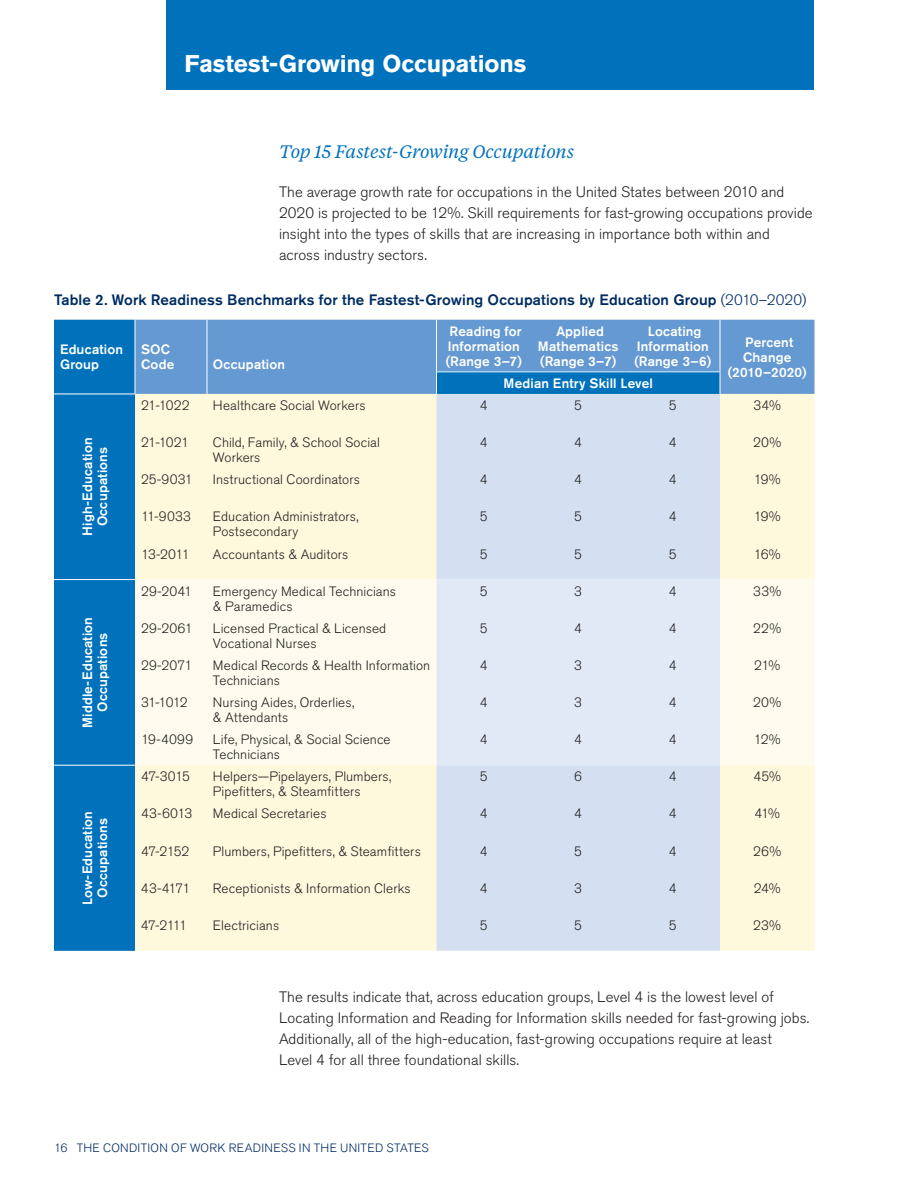
<style>
.page{position:relative;width:918px;height:1188px;background:#fff}
.page>*{position:absolute;margin:0;border:0;box-sizing:border-box;transform-origin:0 0}
.t1{font:700 24px "Akzidenz Grotesk Std";letter-spacing:-.005em;color:#fff}
.t2{font:italic 18px "Tiempos Text";letter-spacing:-.01em;color:#0072bc}
.t3{font:300 15px/21px "Akzidenz Grotesk Std";letter-spacing:.005em;color:#231f20}
.t4{font:500 15px "Akzidenz Grotesk Std";letter-spacing:.005em;color:#002c62}
.t5{font:300 13.5px/15px "Akzidenz Grotesk Std";letter-spacing:.01em;color:#231f20}
.t6{font:500 13.5px/15px "Akzidenz Grotesk Std";letter-spacing:.01em;color:#fff;text-align:center}
.t7{font:300 12px "Akzidenz Grotesk Std";letter-spacing:.025em;color:#002c62}
.s1{font-weight:300}
</style>
<div class="page">
<div style="left:54px;top:320px;width:81px;height:631px;background:#0072bc"></div>
<div style="left:136px;top:320px;width:678px;height:74px;background:#6599d1"></div>
<div style="left:436px;top:372px;width:284px;height:22px;background:#0072bc"></div>
<div style="left:135px;top:394px;width:679px;height:557px;background:#fef8dd"></div>
<div style="left:436px;top:394px;width:284px;height:557px;background:#d4e0f1"></div>
<div style="left:135px;top:580px;width:679px;height:185px;background:#fefbee"></div>
<div style="left:436px;top:580px;width:284px;height:185px;background:#e1e9f6"></div>
<hr style="left:54px;top:579px;width:81px;height:1px;background:#fff">
<hr style="left:54px;top:765px;width:81px;height:1px;background:#fff">
<hr style="left:436px;top:320px;width:1px;height:52px;background:#fff">
<hr style="left:720px;top:320px;width:1px;height:52px;background:#fff">
<svg style="left:436px;top:372px;width:1px;height:22px"></svg>
<svg style="left:720px;top:372px;width:1px;height:22px"></svg>
<hr style="left:207px;top:320px;width:1px;height:52px;background:#fff">
<svg style="left:135px;top:372px;width:1px;height:22px"></svg>
<svg style="left:207px;top:372px;width:1px;height:22px"></svg>
<hr style="left:54px;top:394px;width:81px;height:1px;background:#fff">
<hr style="left:437px;top:371px;width:94px;height:1px;background:#fff">
<hr style="left:531px;top:371px;width:95px;height:1px;background:#fff">
<hr style="left:626px;top:371px;width:94px;height:1px;background:#fff">
<div style="left:166px;top:0;width:648px;height:90px;background:#0072bc"></div>
<h1 class="t1" style="left:184px;top:50px;width:343px">Fastest-Growing Occupations</h1>
<h2 class="t2" style="left:279px;top:139px;width:297px">Top 15 Fastest-Growing Occupations</h2>
<p class="t3" style="left:279px;top:181px;width:535px">The average growth rate for occupations in the United States between 2010 and 2020 is projected to be 12%. Skill requirements for fast-growing occupations provide insight into the types of skills that are increasing in importance both within and across industry sectors.</p>
<p class="t4" style="left:54px;top:290px;width:754px">Table 2. Work Readiness Benchmarks for the Fastest-Growing Occupations by Education Group <span class="s1">(2010–2020)</span></p>
<p class="t6" style="left:60px;top:342px;width:65px;text-align:left">Education<br>Group</p>
<p class="t6" style="left:141px;top:342px;width:35px;text-align:left">SOC<br>Code</p>
<p class="t6" style="left:446px;top:323px;width:78px;text-align:left">Reading for<br>Information (Range 3–7)</p>
<p class="t6" style="left:538px;top:323px;width:82px">Applied<br>Mathematics (Range 3–7)</p>
<p class="t6" style="left:634px;top:323px;width:78px">Locating<br>Information (Range 3–6)</p>
<p class="t6" style="left:728px;top:334px;width:80px">Percent<br>Change (2010–2020)</p>
<p class="t6" style="left:504px;top:375px;width:151px">Median Entry Skill Level</p>
<p class="t6" style="left:213px;top:357px;width:74px">Occupation</p>
<p class="t6" style="left:80px;top:536px;width:100px;rotate:-90deg">High-Education<br>Occupations</p>
<p class="t6" style="left:80px;top:728px;width:112px;rotate:-90deg">Middle-Education<br>Occupations</p>
<p class="t6" style="left:80px;top:905px;width:95px;rotate:-90deg">Low-Education<br>Occupations</p>
<p class="t5" style="left:141px;top:398px;width:50px">21-1022</p>
<p class="t5" style="left:213px;top:398px;width:154px">Healthcare Social Workers</p>
<p class="t5" style="left:480px;top:398px;width:9px">4</p>
<p class="t5" style="left:574px;top:398px;width:9px">5</p>
<p class="t5" style="left:669px;top:398px;width:9px">5</p>
<p class="t5" style="left:754px;top:398px;width:29px">34%</p>
<p class="t5" style="left:141px;top:435px;width:50px">21-1021</p>
<p class="t5" style="left:213px;top:435px;width:169px">Child, Family, &amp; School Social<br>Workers</p>
<p class="t5" style="left:480px;top:435px;width:9px">4</p>
<p class="t5" style="left:574px;top:435px;width:9px">4</p>
<p class="t5" style="left:669px;top:435px;width:9px">4</p>
<p class="t5" style="left:753px;top:435px;width:30px">20%</p>
<p class="t5" style="left:141px;top:472px;width:53px">25-9031</p>
<p class="t5" style="left:213px;top:472px;width:149px">Instructional Coordinators</p>
<p class="t5" style="left:480px;top:472px;width:9px">4</p>
<p class="t5" style="left:574px;top:472px;width:9px">4</p>
<p class="t5" style="left:669px;top:472px;width:9px">4</p>
<p class="t5" style="left:754px;top:472px;width:29px">19%</p>
<p class="t5" style="left:141px;top:510px;width:52px">11-9033</p>
<p class="t5" style="left:213px;top:510px;width:147px">Education Administrators,<br>Postsecondary</p>
<p class="t5" style="left:480px;top:510px;width:9px">5</p>
<p class="t5" style="left:574px;top:510px;width:9px">5</p>
<p class="t5" style="left:669px;top:510px;width:9px">4</p>
<p class="t5" style="left:754px;top:510px;width:29px">19%</p>
<p class="t5" style="left:141px;top:547px;width:50px">13-2011</p>
<p class="t5" style="left:213px;top:547px;width:137px">Accountants &amp; Auditors</p>
<p class="t5" style="left:480px;top:547px;width:9px">5</p>
<p class="t5" style="left:574px;top:547px;width:9px">5</p>
<p class="t5" style="left:669px;top:547px;width:9px">5</p>
<p class="t5" style="left:754px;top:547px;width:29px">16%</p>
<p class="t5" style="left:141px;top:584px;width:53px">29-2041</p>
<p class="t5" style="left:213px;top:584px;width:185px">Emergency Medical Technicians &amp; Paramedics</p>
<p class="t5" style="left:480px;top:584px;width:9px">5</p>
<p class="t5" style="left:574px;top:584px;width:9px">3</p>
<p class="t5" style="left:669px;top:584px;width:9px">4</p>
<p class="t5" style="left:753px;top:584px;width:29px">33%</p>
<p class="t5" style="left:141px;top:621px;width:53px">29-2061</p>
<p class="t5" style="left:213px;top:621px;width:175px">Licensed Practical &amp; Licensed<br>Vocational Nurses</p>
<p class="t5" style="left:480px;top:621px;width:9px">5</p>
<p class="t5" style="left:574px;top:621px;width:9px">4</p>
<p class="t5" style="left:669px;top:621px;width:9px">4</p>
<p class="t5" style="left:753px;top:621px;width:29px">22%</p>
<p class="t5" style="left:141px;top:658px;width:53px">29-2071</p>
<p class="t5" style="left:213px;top:658px;width:219px">Medical Records &amp; Health Information<br>Technicians</p>
<p class="t5" style="left:480px;top:658px;width:9px">4</p>
<p class="t5" style="left:574px;top:658px;width:9px">3</p>
<p class="t5" style="left:669px;top:658px;width:9px">4</p>
<p class="t5" style="left:754px;top:658px;width:28px">21%</p>
<p class="t5" style="left:141px;top:695px;width:48px">31-1012</p>
<p class="t5" style="left:213px;top:695px;width:143px">Nursing Aides, Orderlies, &amp; Attendants</p>
<p class="t5" style="left:480px;top:695px;width:9px">4</p>
<p class="t5" style="left:574px;top:695px;width:9px">3</p>
<p class="t5" style="left:669px;top:695px;width:9px">4</p>
<p class="t5" style="left:753px;top:695px;width:30px">20%</p>
<p class="t5" style="left:141px;top:732px;width:54px">19-4099</p>
<p class="t5" style="left:213px;top:732px;width:179px">Life, Physical, &amp; Social Science<br>Technicians</p>
<p class="t5" style="left:480px;top:732px;width:9px">4</p>
<p class="t5" style="left:574px;top:732px;width:9px">4</p>
<p class="t5" style="left:669px;top:732px;width:9px">4</p>
<p class="t5" style="left:754px;top:732px;width:28px">12%</p>
<p class="t5" style="left:141px;top:769px;width:51px">47-3015</p>
<p class="t5" style="left:213px;top:769px;width:180px">Helpers—Pipelayers, Plumbers,<br>Pipefitters, &amp; Steamfitters</p>
<p class="t5" style="left:480px;top:769px;width:9px">5</p>
<p class="t5" style="left:574px;top:769px;width:9px">6</p>
<p class="t5" style="left:669px;top:769px;width:9px">4</p>
<p class="t5" style="left:753px;top:769px;width:29px">45%</p>
<p class="t5" style="left:141px;top:807px;width:53px">43-6013</p>
<p class="t5" style="left:213px;top:807px;width:115px">Medical Secretaries</p>
<p class="t5" style="left:480px;top:807px;width:9px">4</p>
<p class="t5" style="left:574px;top:807px;width:9px">4</p>
<p class="t5" style="left:669px;top:807px;width:9px">4</p>
<p class="t5" style="left:754px;top:807px;width:27px">41%</p>
<p class="t5" style="left:141px;top:844px;width:50px">47-2152</p>
<p class="t5" style="left:213px;top:844px;width:209px">Plumbers, Pipefitters, &amp; Steamfitters</p>
<p class="t5" style="left:480px;top:844px;width:9px">4</p>
<p class="t5" style="left:574px;top:844px;width:9px">5</p>
<p class="t5" style="left:669px;top:844px;width:9px">4</p>
<p class="t5" style="left:753px;top:844px;width:29px">26%</p>
<p class="t5" style="left:141px;top:881px;width:51px">43-4171</p>
<p class="t5" style="left:213px;top:881px;width:199px">Receptionists &amp; Information Clerks</p>
<p class="t5" style="left:480px;top:881px;width:9px">4</p>
<p class="t5" style="left:574px;top:881px;width:9px">3</p>
<p class="t5" style="left:669px;top:881px;width:9px">4</p>
<p class="t5" style="left:754px;top:881px;width:28px">24%</p>
<p class="t5" style="left:141px;top:918px;width:47px">47-2111</p>
<p class="t5" style="left:213px;top:918px;width:68px">Electricians</p>
<p class="t5" style="left:480px;top:918px;width:9px">5</p>
<p class="t5" style="left:574px;top:918px;width:9px">5</p>
<p class="t5" style="left:669px;top:918px;width:9px">5</p>
<p class="t5" style="left:753px;top:918px;width:29px">23%</p>
<p class="t3" style="left:279px;top:986px;width:532px">The results indicate that, across education groups, Level 4 is the lowest level of Locating Information and Reading for Information skills needed for fast-growing jobs.<br>Additionally, all of the high-education, fast-growing occupations require at least<br>Level 4 for all three foundational skills.</p>
<p class="t7" style="left:54px;top:1141px;width:66px">16 The Condition</p>
<p class="t7" style="left:171px;top:1141px;width:39px">of Work</p>
<p class="t7" style="left:229px;top:1141px;width:17px">Readiness</p>
<p class="t7" style="left:299px;top:1141px;width:24px">in the</p>
<p class="t7" style="left:340px;top:1141px;width:17px">United</p>
<p class="t7" style="left:386px;top:1141px;width:16px">States</p>
</div>
